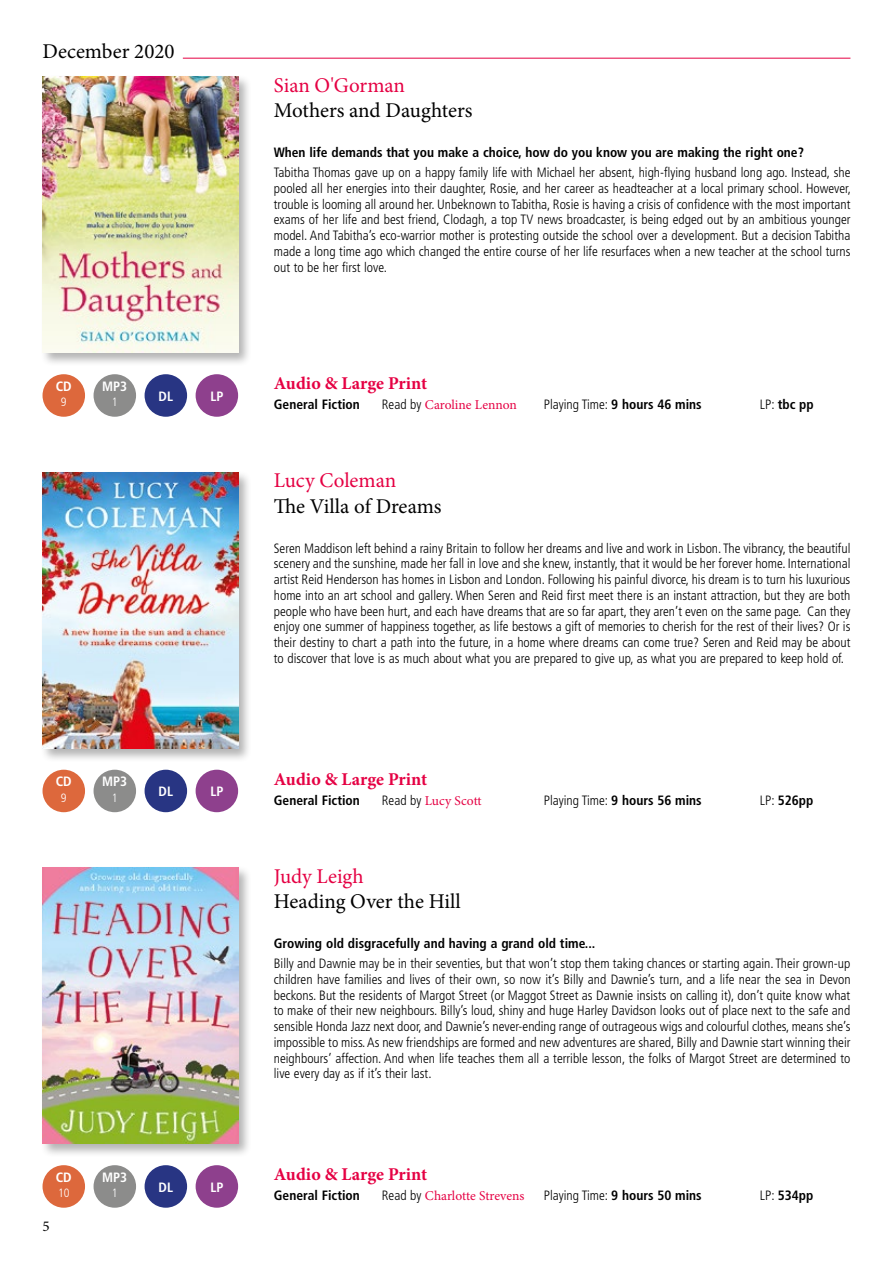
<style>
.page{position:relative;width:893px;height:1263px;background:#fff}
.page>*{position:absolute;margin:0;border:0;box-sizing:border-box;transform-origin:0 0}
.t1{font:21px "Minion Pro";color:#000}
.t2{font:21px "Minion Pro";color:#e50043}
.t3{font:700 18px "Minion Pro";color:#e50043}
.t4{font:15px "Minion Pro";color:#000}
.t5{font:300 condensed 13.5px/15.8px "Frutiger LT";color:#000;text-align:justify}
.t6{font:700 condensed 13.5px "Frutiger LT";color:#000}
.t7{font:13.5px "Minion Pro";letter-spacing:-.005em;color:#e50043}
.t8{font:700 condensed 13.5px "Frutiger LT";color:#fff}
.t9{font:300 condensed 12px "Frutiger LT";color:#fff}
.s1{font-family:"Frutiger LT";font-weight:300;font-stretch:condensed;color:#000}
.s2{font-weight:700}
.s3{font-weight:300}
</style>
<div class="page">
<hr style="left:183px;top:58px;width:667px;height:1px;background:#e50043">
<div style="left:196px;top:770px;width:42px;height:42px;background:#8e408d;border-radius:50%"></div>
<div style="left:196px;top:1165px;width:42px;height:43px;background:#8e408d;border-radius:50%"></div>
<div style="left:43px;top:770px;width:42px;height:42px;background:#dd683c;border-radius:50%"></div>
<div style="left:94px;top:770px;width:42px;height:42px;background:#8c8c8b;border-radius:50%"></div>
<div style="left:145px;top:770px;width:42px;height:42px;background:#283583;border-radius:50%"></div>
<div style="left:43px;top:1165px;width:42px;height:43px;background:#dd683c;border-radius:50%"></div>
<div style="left:94px;top:1165px;width:42px;height:43px;background:#8c8c8b;border-radius:50%"></div>
<div style="left:145px;top:1165px;width:42px;height:43px;background:#283583;border-radius:50%"></div>
<div style="left:40px;top:470px;width:213px;height:292px;background:#000;opacity:.3"></div>
<img style="left:43px;top:472px;width:195px;height:276px">
<div style="left:40px;top:865px;width:213px;height:293px;background:#000;opacity:.3"></div>
<img style="left:43px;top:867px;width:195px;height:277px">
<div style="left:196px;top:374px;width:42px;height:43px;background:#8e408d;border-radius:50%"></div>
<div style="left:40px;top:74px;width:213px;height:293px;background:#000;opacity:.3"></div>
<img style="left:43px;top:77px;width:195px;height:276px">
<div style="left:43px;top:374px;width:42px;height:43px;background:#dd683c;border-radius:50%"></div>
<div style="left:94px;top:374px;width:42px;height:43px;background:#8c8c8b;border-radius:50%"></div>
<div style="left:145px;top:374px;width:42px;height:43px;background:#283583;border-radius:50%"></div>
<h1 class="t1" style="left:43px;top:37px;width:134px">December 2020</h1>
<p class="t8" style="left:56px;top:378px;width:18px">CD</p>
<p class="t9" style="left:61px;top:395px;width:7px">9</p>
<p class="t8" style="left:102px;top:378px;width:27px">MP3</p>
<p class="t9" style="left:112px;top:395px;width:7px">1</p>
<p class="t8" style="left:159px;top:388px;width:16px">DL</p>
<p class="t8" style="left:210px;top:388px;width:15px">LP</p>
<p class="t8" style="left:56px;top:773px;width:18px">CD</p>
<p class="t9" style="left:61px;top:791px;width:7px">9</p>
<p class="t8" style="left:102px;top:773px;width:27px">MP3</p>
<p class="t9" style="left:112px;top:791px;width:7px">1</p>
<p class="t8" style="left:159px;top:783px;width:16px">DL</p>
<p class="t8" style="left:210px;top:783px;width:15px">LP</p>
<p class="t8" style="left:56px;top:1169px;width:18px">CD</p>
<p class="t9" style="left:58px;top:1186px;width:13px">10</p>
<p class="t4" style="left:43px;top:1216px;width:9px">5</p>
<p class="t8" style="left:102px;top:1169px;width:27px">MP3</p>
<p class="t9" style="left:112px;top:1186px;width:7px">1</p>
<p class="t8" style="left:159px;top:1179px;width:16px">DL</p>
<p class="t8" style="left:210px;top:1179px;width:15px">LP</p>
<h1 class="t2" style="left:274px;top:71px;width:133px">Sian O'Gorman</h1>
<h1 class="t1" style="left:274px;top:96px;width:200px">Mothers and Daughters</h1>
<p class="t6" style="left:274px;top:144px;width:532px">When life demands that you make a choice, how do you know you are making the right one?</p>
<p class="t5" style="left:274px;top:165px;width:579px">Tabitha Thomas gave up on a happy family life with Michael her absent, high-flying husband long ago. Instead, she pooled all her energies into their daughter, Rosie, and her career as headteacher at a local primary school. However, trouble is looming all around her. Unbeknown to Tabitha, Rosie is having a crisis of confidence with the most important exams of her life and best friend, Clodagh, a top TV news broadcaster, is being edged out by an ambitious younger model. And Tabitha’s eco-warrior mother is protesting outside the school over a development. But a decision Tabitha made a long time ago which changed the entire course of her life resurfaces when a new teacher at the school turns out to be her first love.</p>
<h2 class="t3" style="left:274px;top:371px;width:155px">Audio &amp; Large Print</h2>
<p class="t6" style="left:274px;top:397px;width:88px">General Fiction</p>
<p class="t7" style="left:382px;top:396px;width:137px"><span class="s1">Read by</span> Caroline Lennon</p>
<p class="t5" style="left:544px;top:397px;width:159px">Playing Time: <span class="s2">9 hours 46 mins</span></p>
<p class="t6" style="left:760px;top:397px;width:55px"><span class="s3">LP:</span> tbc pp</p>
<h1 class="t2" style="left:274px;top:466px;width:124px">Lucy Coleman</h1>
<h1 class="t1" style="left:274px;top:492px;width:169px">The Villa of Dreams</h1>
<p class="t5" style="left:274px;top:540px;width:578px">Seren Maddison left behind a rainy Britain to follow her dreams and live and work in Lisbon. The vibrancy, the beautiful scenery and the sunshine, made her fall in love and she knew, instantly, that it would be her forever home. International artist Reid Henderson has homes in Lisbon and London. Following his painful divorce, his dream is to turn his luxurious home into an art school and gallery. When Seren and Reid first meet there is an instant attraction, but they are both people who have been hurt, and each have dreams that are so far apart, they aren’t even on the same page. Can they enjoy one summer of happiness together, as life bestows a gift of memories to cherish for the rest of their lives? Or is their destiny to chart a path into the future, in a home where dreams can come true? Seren and Reid may be about to discover that love is as much about what you are prepared to give up, as what you are prepared to keep hold of.</p>
<h2 class="t3" style="left:274px;top:766px;width:155px">Audio &amp; Large Print</h2>
<p class="t6" style="left:274px;top:792px;width:88px">General Fiction</p>
<p class="t7" style="left:382px;top:792px;width:101px"><span class="s1">Read by</span> Lucy Scott</p>
<p class="t5" style="left:544px;top:793px;width:159px">Playing Time: <span class="s2">9 hours 56 mins</span></p>
<p class="t6" style="left:760px;top:792px;width:55px"><span class="s3">LP:</span> 526pp</p>
<h1 class="t2" style="left:274px;top:862px;width:91px">Judy Leigh</h1>
<h1 class="t1" style="left:274px;top:887px;width:189px">Heading Over the Hill</h1>
<p class="t6" style="left:274px;top:935px;width:323px">Growing old disgracefully and having a grand old time...</p>
<p class="t5" style="left:274px;top:956px;width:578px">Billy and Dawnie may be in their seventies, but that won’t stop them taking chances or starting again. Their grown-up children have families and lives of their own, so now it’s Billy and Dawnie’s turn, and a life near the sea in Devon beckons. But the residents of Margot Street (or Maggot Street as Dawnie insists on calling it), don’t quite know what to make of their new neighbours. Billy’s loud, shiny and huge Harley Davidson looks out of place next to the safe and sensible Honda Jazz next door, and Dawnie’s never-ending range of outrageous wigs and colourful clothes, means she’s impossible to miss. As new friendships are formed and new adventures are shared, Billy and Dawnie start winning their neighbours’ affection. And when life teaches them all a terrible lesson, the folks of Margot Street are determined to live every day as if it’s their last.</p>
<h2 class="t3" style="left:274px;top:1162px;width:155px">Audio &amp; Large Print</h2>
<p class="t6" style="left:274px;top:1188px;width:88px">General Fiction</p>
<p class="t7" style="left:382px;top:1187px;width:144px"><span class="s1">Read by</span> Charlotte Strevens</p>
<p class="t5" style="left:544px;top:1188px;width:159px">Playing Time: <span class="s2">9 hours 50 mins</span></p>
<p class="t6" style="left:760px;top:1188px;width:55px"><span class="s3">LP:</span> 534pp</p>
</div>
